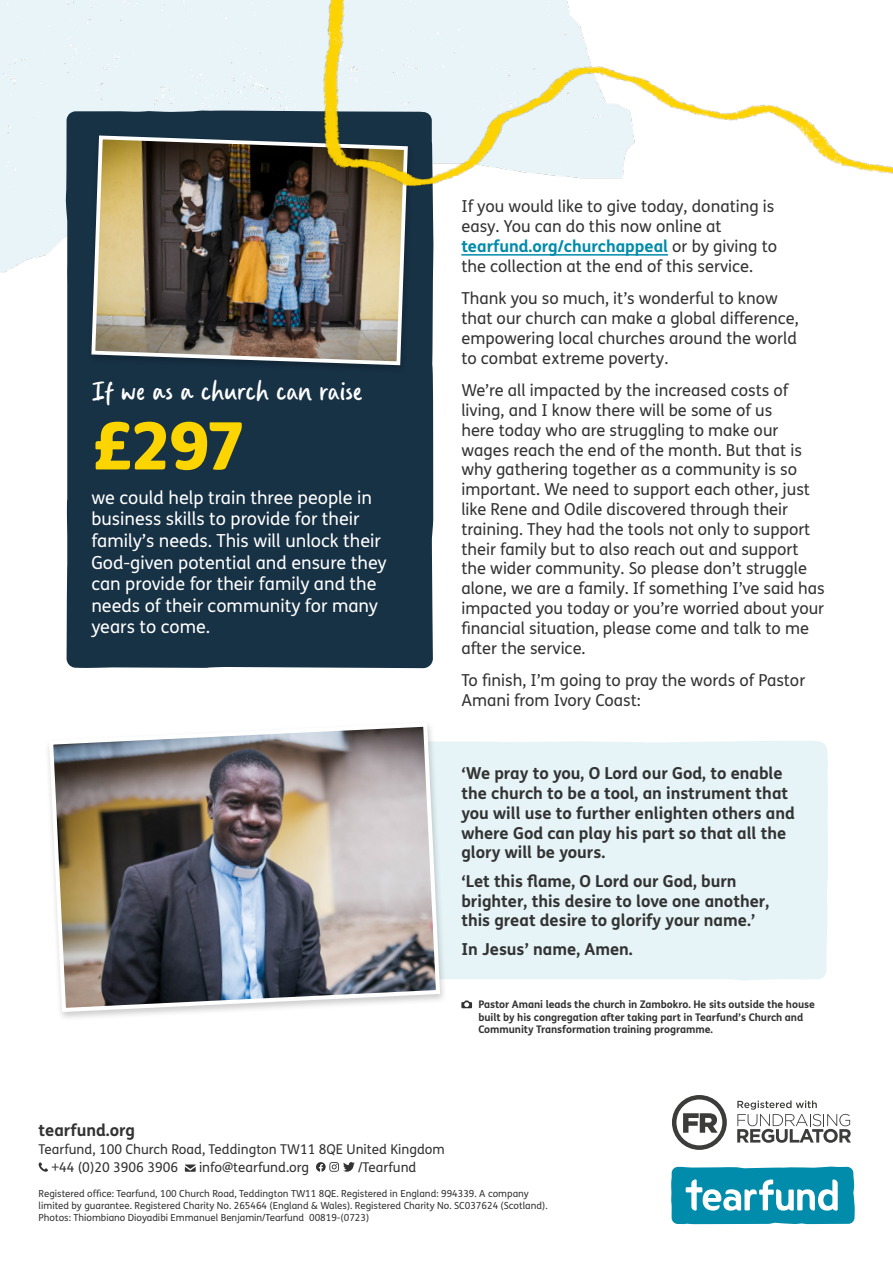
<style>
.page{position:relative;width:893px;height:1263px;background:#fff}
.page>*{position:absolute;margin:0;border:0;box-sizing:border-box;transform-origin:0 0}
.Giving_handle_body_copy{font:65.4px "Tearfund Sans";color:#fcd500}
.Giving_handle_body_copy-2{font:30px "Gander";color:#fff}
.Giving_handle_body_copy-3{font:18px/21.6px "FS Me";color:#fff}
.body_copy{font:16.5px/19.8px "FS Me";color:#333}
.body_copy-2{font:700 16.5px/19.8px "FS Me";color:#333}
.t1{font:13.5px/18px "FS Me";color:#333}
.PD_IMAGE_-_Caption{font:700 10.5px/12.6px "FS Me";letter-spacing:-.005em;color:#333}
.t2{font:9.75px/12px "FS Me";color:#333}
.s1{font-weight:700;color:#008caa}
</style>
<div class="page">
<div style="left:0;top:0;width:271px;height:273px;background:#e9f4f8"></div>
<div style="left:66px;top:110px;width:367px;height:558px;background:#173145"></div>
<div style="left:448px;top:741px;width:380px;height:240px;background:#e6f4f7"></div>
<div style="left:45px;top:720px;width:403px;height:302px;background:#000;opacity:.2"></div>
<img style="left:47px;top:720px;width:395px;height:294px">
<svg style="left:39px;top:1162px;width:9px;height:10px"></svg>
<svg style="left:185px;top:1164px;width:11px;height:8px"></svg>
<svg style="left:316px;top:1162px;width:39px;height:10px"></svg>
<svg style="left:671px;top:1166px;width:184px;height:58px"></svg>
<svg style="left:672px;top:1095px;width:55px;height:55px"></svg>
<svg style="left:737px;top:1100px;width:114px;height:43px"></svg>
<svg style="left:461px;top:1000px;width:11px;height:8px"></svg>
<div style="left:88px;top:134px;width:327px;height:240px;background:#173145"></div>
<img style="left:91px;top:135px;width:313px;height:232px">
<img style="left:271px;top:0;width:622px;height:274px">
<p class="Giving_handle_body_copy-2" style="left:91px;top:374px;width:272px">If we as a church can raise</p>
<p class="Giving_handle_body_copy" style="left:91px;top:386px;width:155px">£297</p>
<p class="Giving_handle_body_copy-3" style="left:91px;top:486px;width:297px">we could help train three people in business skills to provide for their family’s needs. This will unlock their<br>God-given potential and ensure they can provide for their family and the needs of their community for many years to come.</p>
<p class="body_copy" style="left:461px;top:196px;width:317px">If you would like to give today, donating is easy. You can do this now online at <span class="s1">tearfund.org/churchappeal</span> or by giving to the collection at the end of this service.</p>
<p class="body_copy" style="left:461px;top:288px;width:339px">Thank you so much, it’s wonderful to know that our church can make a global difference, empowering local churches around the world to combat extreme poverty.</p>
<p class="body_copy" style="left:461px;top:380px;width:365px">We’re all impacted by the increased costs of living, and I know there will be some of us<br>here today who are struggling to make our wages reach the end of the month. But that is why gathering together as a community is so important. We need to support each other, just like Rene and Odile discovered through their training. They had the tools not only to support their family but to also reach out and support the wider community. So please don’t struggle alone, we are a family. If something I’ve said has impacted you today or you’re worried about your financial situation, please come and talk to me after the service.</p>
<p class="body_copy" style="left:461px;top:670px;width:345px">To finish, I’m going to pray the words of Pastor<br>Amani from Ivory Coast:</p>
<p class="body_copy-2" style="left:461px;top:763px;width:335px">‘We pray to you, O Lord our God, to enable the church to be a tool, an instrument that you will use to further enlighten others and where God can play his part so that all the glory will be yours.</p>
<p class="body_copy-2" style="left:461px;top:870px;width:309px">‘Let this flame, O Lord our God, burn brighter, this desire to love one another, this great desire to glorify your name.’</p>
<p class="body_copy-2" style="left:461px;top:938px;width:173px">In Jesus’ name, Amen.</p>
<p class="PD_IMAGE_-_Caption" style="left:478px;top:998px;width:338px">Pastor Amani leads the church in Zambokro. He sits outside the house built by his congregation after taking part in Tearfund’s Church and<br>Community Transformation training programme.</p>
<p class="body_copy-2" style="left:39px;top:1119px;width:98px">tearfund.org</p>
<p class="t1" style="left:51px;top:1140px;width:395px;text-indent:-13px">Tearfund, 100 Church Road, Teddington TW11 8QE United Kingdom +44 (0)20 3906 3906</p>
<p class="t1" style="left:199px;top:1158px;width:112px">info@tearfund.org</p>
<p class="t1" style="left:358px;top:1158px;width:60px">/Tearfund</p>
<p class="t2" style="left:39px;top:1187px;width:510px">Registered office: Tearfund, 100 Church Road, Teddington TW11 8QE. Registered in England: 994339. A company limited by guarantee. Registered Charity No. 265464 (England &amp; Wales). Registered Charity No. SC037624 (Scotland).<br>Photos: Thiombiano Dioyadibi Emmanuel Benjamin/Tearfund 00819-(0723)</p>
</div>
